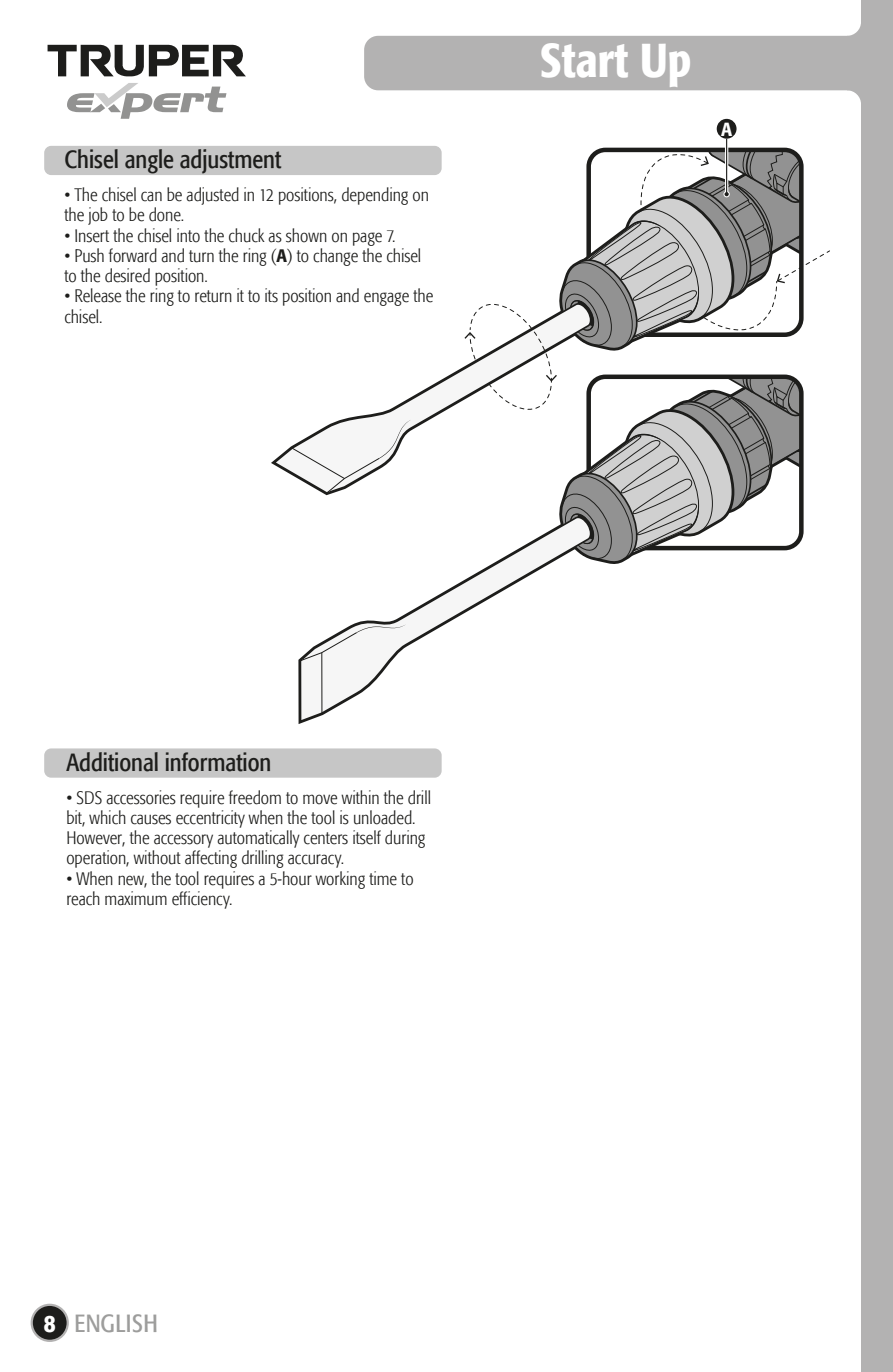
<style>
.page{position:relative;width:893px;height:1372px;background:#fff}
.page>*{position:absolute;margin:0;border:0;box-sizing:border-box;transform-origin:0 0}
.t1{font:500 condensed 47.25px "Formata";color:#fff}
.t2{font:condensed 24.75px "Formata";color:#1d1d1b}
.t3{font:condensed 24.75px "Formata";letter-spacing:.02em;color:#9d9d9c}
.t4{font:500 condensed 24.75px "Formata";color:#fff}
.t5{font:500 condensed 18.9px "Formata";color:#fff}
.t6{font:300 condensed 18px/20.2px "Formata";color:#1d1d1b}
.s1{font-weight:500}
</style>
<div class="page">
<div style="left:44px;top:146px;width:398px;height:29px;background:#c6c6c6;border-radius:7px"></div>
<div style="left:44px;top:748px;width:398px;height:29px;background:#c6c6c6;border-radius:7px"></div>
<div style="left:861px;top:0;width:32px;height:1371px;background:#b3b2b2"></div>
<div style="left:364px;top:36px;width:497px;height:54px;background:#b3b2b2;border-radius:14px"></div>
<svg style="left:847px;top:24px;width:14px;height:78px"></svg>
<svg style="left:271px;top:366px;width:193px;height:129px"></svg>
<svg style="left:291px;top:420px;width:120px;height:74px"></svg>
<svg style="left:299px;top:567px;width:245px;height:156px"></svg>
<svg style="left:300px;top:619px;width:106px;height:42px"></svg>
<hr style="left:321px;top:652px;width:1px;height:61px;background:#1d1d1b">
<div style="left:32px;top:1304px;width:36px;height:36px;background:#1d1d1b;border-radius:50%"></div>
<div style="left:31px;top:1303px;width:38px;height:38px;border:2px solid #b3b2b2;border-radius:50%"></div>
<div style="left:717px;top:119px;width:19px;height:20px;background:#1d1d1b;border-radius:50%"></div>
<hr style="left:726px;top:139px;width:1px;height:55px;background:#1d1d1b">
<svg style="left:464px;top:150px;width:366px;height:417px"></svg>
<svg style="left:48px;top:45px;width:198px;height:31px"></svg>
<svg style="left:67px;top:83px;width:159px;height:36px"></svg>
<h2 class="t2" style="left:64px;top:145px;width:218px">Chisel angle adjustment</h2>
<p class="t6" style="left:64px;top:185px;width:366px">• The chisel can be adjusted in 12 positions, depending on the job to be done.</p>
<p class="t6" style="left:64px;top:225px;width:333px">• Insert the chisel into the chuck as shown on page 7.</p>
<p class="t6" style="left:64px;top:245px;width:358px">• Push forward and turn the ring (<span class="s1">A</span>) to change the chisel to the desired position.</p>
<p class="t6" style="left:64px;top:286px;width:370px">• Release the ring to return it to its position and engage the chisel.</p>
<h1 class="t1" style="left:540px;top:32px;width:153px">Start Up</h1>
<p class="t5" style="left:721px;top:117px;width:13px">A</p>
<h2 class="t2" style="left:66px;top:747px;width:207px">Additional information</h2>
<p class="t6" style="left:66px;top:787px;width:366px">• SDS accessories require freedom to move within the drill bit, which causes eccentricity when the tool is unloaded.<br>However, the accessory automatically centers itself during operation, without affecting drilling accuracy.</p>
<p class="t6" style="left:66px;top:868px;width:349px">• When new, the tool requires a 5-hour working time to reach maximum efficiency.</p>
<h2 class="t4" style="left:44px;top:1307px;width:13px">8</h2>
<h2 class="t3" style="left:74px;top:1308px;width:85px">ENGLISH</h2>
</div>
